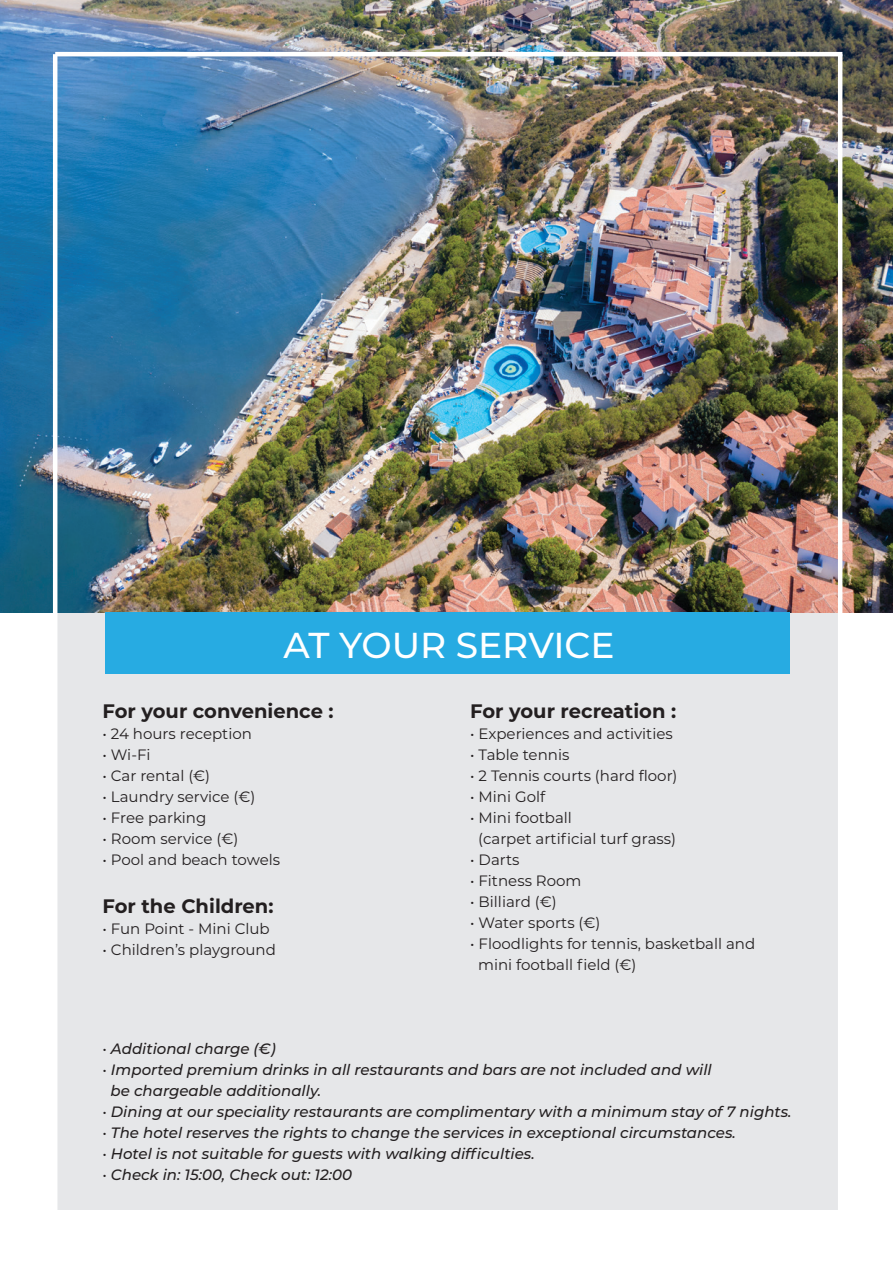
<style>
.page{position:relative;width:893px;height:1263px;background:#fff}
.page>*{position:absolute;margin:0;border:0;box-sizing:border-box;transform-origin:0 0}
.t1{font:500 36px "Montserrat";color:#fff}
.t2{font:700 19.5px "Montserrat";color:#231f20}
.t3{font:15px/21px "Montserrat";color:#231f20}
.t4{font:italic 500 15px/21px "Montserrat";color:#231f20}
.s1{font-weight:400;font-style:normal}
</style>
<div class="page">
<div style="left:57px;top:299px;width:782px;height:911px;background:#e6e7e9"></div>
<img style="left:1px;top:0;width:892px;height:612px">
<hr style="left:53px;top:54px;width:4px;height:1169px;background:#fff">
<hr style="left:55px;top:52px;width:787px;height:4px;background:#fff">
<hr style="left:838px;top:54px;width:4px;height:1169px;background:#fff">
<div style="left:105px;top:612px;width:685px;height:62px;background:#27abe2"></div>
<h1 class="t1" style="left:283px;top:620px;width:333px">AT YOUR SERVICE</h1>
<h2 class="t2" style="left:103px;top:697px;width:233px">For your convenience :</h2>
<p class="t3" style="left:103px;top:723px;width:151px">• 24 hours reception</p>
<p class="t3" style="left:103px;top:744px;width:49px">• Wi-Fi</p>
<p class="t3" style="left:103px;top:765px;width:109px">• Car rental (€)</p>
<p class="t3" style="left:103px;top:786px;width:154px">• Laundry service (€)</p>
<p class="t3" style="left:103px;top:807px;width:105px">• Free parking</p>
<p class="t3" style="left:103px;top:828px;width:137px">• Room service (€)</p>
<p class="t3" style="left:103px;top:849px;width:179px">• Pool and beach towels</p>
<h2 class="t2" style="left:103px;top:892px;width:172px">For the Children:</h2>
<p class="t3" style="left:103px;top:918px;width:169px">• Fun Point - Mini Club</p>
<p class="t3" style="left:103px;top:939px;width:175px">• Children’s playground</p>
<h2 class="t2" style="left:470px;top:697px;width:207px">For your recreation :</h2>
<p class="t3" style="left:470px;top:723px;width:204px">• Experiences and activities</p>
<p class="t3" style="left:470px;top:744px;width:101px">• Table tennis</p>
<p class="t3" style="left:470px;top:765px;width:209px">• 2 Tennis courts (hard floor)</p>
<p class="t3" style="left:470px;top:786px;width:76px">• Mini Golf</p>
<p class="t3" style="left:478px;top:807px;width:200px;text-indent:-8px">• Mini football<br>(carpet artificial turf grass)</p>
<p class="t3" style="left:470px;top:849px;width:51px">• Darts</p>
<p class="t3" style="left:470px;top:870px;width:113px">• Fitness Room</p>
<p class="t3" style="left:470px;top:891px;width:88px">• Billiard (€)</p>
<p class="t3" style="left:470px;top:912px;width:132px">• Water sports (€)</p>
<p class="t3" style="left:478px;top:933px;width:279px;text-indent:-8px">• Floodlights for tennis, basketball and mini football field (€)</p>
<p class="t4" style="left:103px;top:1038px;width:175px"><span class="s1">•</span> Additional charge (€)</p>
<p class="t4" style="left:111px;top:1059px;width:603px;text-indent:-8px"><span class="s1">•</span> Imported premium drinks in all restaurants and bars are not included and will be chargeable additionally.</p>
<p class="t4" style="left:103px;top:1101px;width:691px"><span class="s1">•</span> Dining at our speciality restaurants are complimentary with a minimum stay of 7 nights.</p>
<p class="t4" style="left:103px;top:1122px;width:635px"><span class="s1">•</span> The hotel reserves the rights to change the services in exceptional circumstances.</p>
<p class="t4" style="left:103px;top:1143px;width:434px"><span class="s1">•</span> Hotel is not suitable for guests with walking difficulties.</p>
<p class="t4" style="left:103px;top:1164px;width:251px"><span class="s1">•</span> Check in: 15:00, Check out: 12:00</p>
</div>
